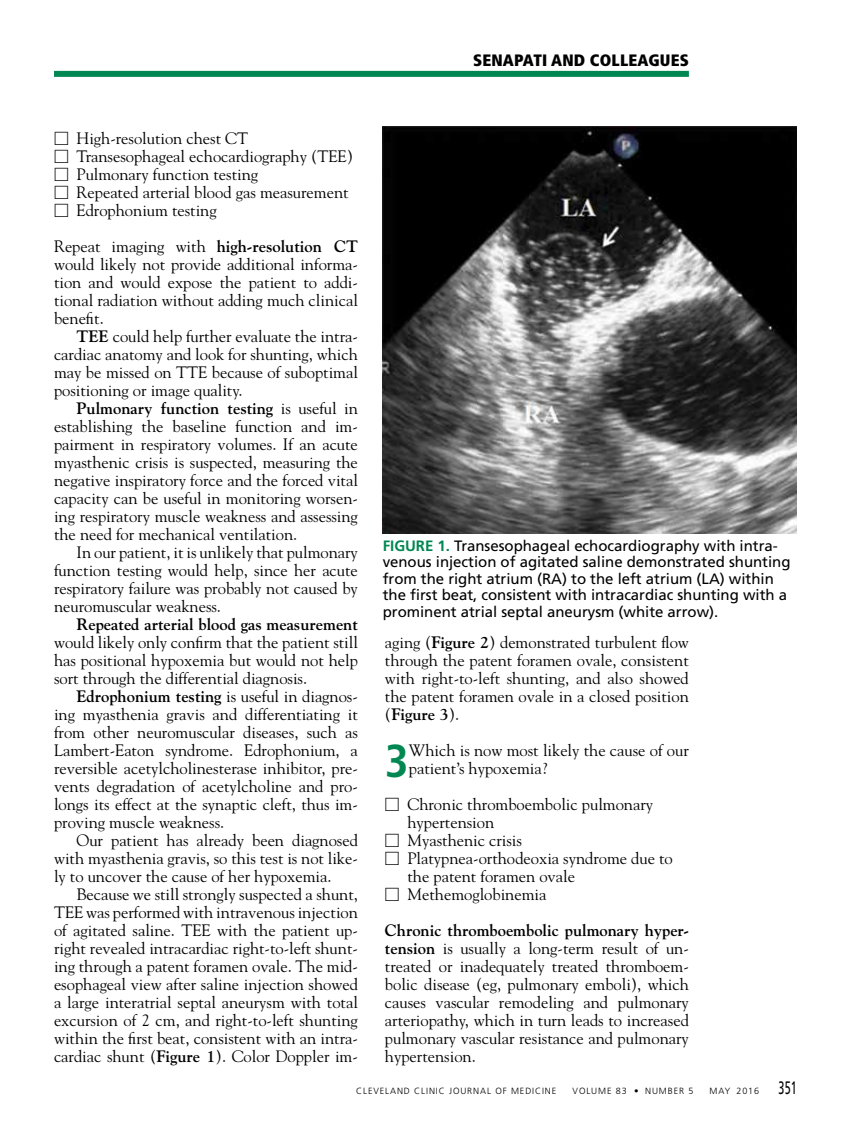
<style>
.page{position:relative;width:851px;height:1134px;background:#fff}
.page>*{position:absolute;margin:0;border:0;box-sizing:border-box;transform-origin:0 0}
.t1{font:700 condensed 46.2px "Frutiger LT Std";color:#008752}
.t2{font:16.5px/18px "Goudy Std";color:#000;text-align:justify}
.t3{font:700 16.5px/36px "Goudy Std";color:#000}
.t4{font:900 condensed 16.5px "Frutiger LT Std";letter-spacing:.01em;color:#000}
.t5{font:15px/16.5px "Frutiger LT Std";color:#000}
.t6{font:300 9px "Frutiger LT Std";letter-spacing:.1em;color:#000}
.s1{font-family:"Universal Std Newswith Comm Pi"}
.s2{font-weight:700}
.s3{font-weight:700;color:#008752}
.s4{font-family:"Universal Std Newswith Comm Pi";font-weight:400}
.s5{font-weight:400}
.s6{font-weight:400;font-size:18px}
</style>
<div class="page">
<div style="left:54px;top:71px;width:634px;height:6px;background:#008752"></div>
<img style="left:382px;top:126px;width:414px;height:408px">
<p class="t4" style="left:473px;top:51px;width:217px">SENAPATI AND COLLEAGUES</p>
<p class="t2" style="left:54px;top:129px;width:196px"><span class="s1">□</span> High-resolution chest CT</p>
<p class="t2" style="left:54px;top:147px;width:300px"><span class="s1">□</span> Transesophageal echocardiography (TEE)</p>
<p class="t2" style="left:54px;top:165px;width:206px"><span class="s1">□</span> Pulmonary function testing</p>
<p class="t2" style="left:54px;top:183px;width:296px"><span class="s1">□</span> Repeated arterial blood gas measurement</p>
<p class="t2" style="left:54px;top:192px;width:305px;line-height:36px"><span class="s1">□</span> Edrophonium testing<br>Repeat imaging with <span class="s2">high-resolution CT</span></p>
<p class="t2" style="left:54px;top:255px;width:305px">would likely not provide additional informa&shy;tion and would expose the patient to addi&shy;tional radiation without adding much clinical benefit.</p>
<p class="t2" style="left:54px;top:327px;width:305px;text-indent:23px"><span class="s2">TEE</span> could help further evaluate the intra&shy;cardiac anatomy and look for shunting, which may be missed on TTE because of suboptimal positioning or image quality.</p>
<p class="t2" style="left:54px;top:399px;width:305px;text-indent:23px"><span class="s2">Pulmonary function testing</span> is useful in establishing the baseline function and im&shy;pairment in respiratory volumes. If an acute myasthenic crisis is suspected, measuring the negative inspiratory force and the forced vital capacity can be useful in monitoring worsen&shy;ing respiratory muscle weakness and assessing the need for mechanical ventilation.</p>
<p class="t2" style="left:54px;top:543px;width:305px;text-indent:23px">In our patient, it is unlikely that pulmonary function testing would help, since her acute respiratory failure was probably not caused by neuromuscular weakness.</p>
<p class="t3" style="left:77px;top:606px;width:283px">Repeated arterial blood gas measurement</p>
<p class="t2" style="left:54px;top:633px;width:305px">would likely only confirm that the patient still has positional hypoxemia but would not help sort through the differential diagnosis.</p>
<p class="t2" style="left:54px;top:687px;width:305px;text-indent:23px"><span class="s2">Edrophonium testing</span> is useful in diagnos&shy;ing myasthenia gravis and differentiating it from other neuromuscular diseases, such as Lambert-Eaton syndrome. Edrophonium, a reversible acetylcholinesterase inhibitor, pre&shy;vents degradation of acetylcholine and pro&shy;longs its effect at the synaptic cleft, thus im&shy;proving muscle weakness.</p>
<p class="t2" style="left:54px;top:831px;width:305px;text-indent:23px">Our patient has already been diagnosed with myasthenia gravis, so this test is not like&shy;ly to uncover the cause of her hypoxemia.</p>
<p class="t2" style="left:54px;top:885px;width:305px;text-indent:23px">Because we still strongly suspected a shunt, TEE was performed with intravenous injection of agitated saline. TEE with the patient up&shy;right revealed intracardiac right-to-left shunt&shy;ing through a patent foramen ovale. The mid&shy;esophageal view after saline injection showed a large interatrial septal aneurysm with total excursion of 2 cm, and right-to-left shunting within the first beat, consistent with an intra&shy;cardiac shunt (<span class="s2">Figure 1</span>). Color Doppler im-</p>
<p class="t5" style="left:382px;top:537px;width:409px"><span class="s3">FIGURE 1.</span> Transesophageal echocardiography with intra&shy;venous injection of agitated saline demonstrated shunting from the right atrium (RA) to the left atrium (LA) within the first beat, consistent with intracardiac shunting with a prominent atrial septal aneurysm (white arrow).</p>
<p class="t2" style="left:385px;top:633px;width:305px">aging (<span class="s2">Figure 2</span>) demonstrated turbulent flow through the patent foramen ovale, consistent with right-to-left shunting, and also showed the patent foramen ovale in a closed position (<span class="s2">Figure 3</span>).</p>
<h1 class="t1" style="left:385px;top:734px;width:25px">3</h1>
<p class="t2" style="left:409px;top:741px;width:281px">Which is now most likely the cause of our patient’s hypoxemia?</p>
<p class="t2" style="left:407px;top:795px;width:247px;text-indent:-23px"><span class="s1">□</span> Chronic thromboembolic pulmonary hypertension</p>
<p class="t2" style="left:385px;top:831px;width:138px"><span class="s1">□</span> Myasthenic crisis</p>
<p class="t2" style="left:407px;top:849px;width:267px;text-indent:-23px"><span class="s1">□</span> Platypnea-orthodeoxia syndrome due to the patent foramen ovale</p>
<p class="t3" style="left:385px;top:876px;width:305px"><span class="s4">□</span> <span class="s5">Methemoglobinemia<br></span>Chronic thromboembolic pulmonary hyper-</p>
<p class="t2" style="left:385px;top:939px;width:305px"><span class="s2">tension</span> is usually a long-term result of un&shy;treated or inadequately treated thromboem&shy;bolic disease (eg, pulmonary emboli), which causes vascular remodeling and pulmonary arteriopathy, which in turn leads to increased pulmonary vascular resistance and pulmonary hypertension.</p>
<p class="t6" style="left:356px;top:1085px;width:202px">CLEVELAND CLINIC JOURNAL OF MEDICINE</p>
<p class="t6" style="left:572px;top:1085px;width:122px">VOLUME 83 • NUMBER 5</p>
<p class="t6" style="left:709px;top:1085px;width:89px">MAY 2016 <span class="s6">351</span></p>
</div>
